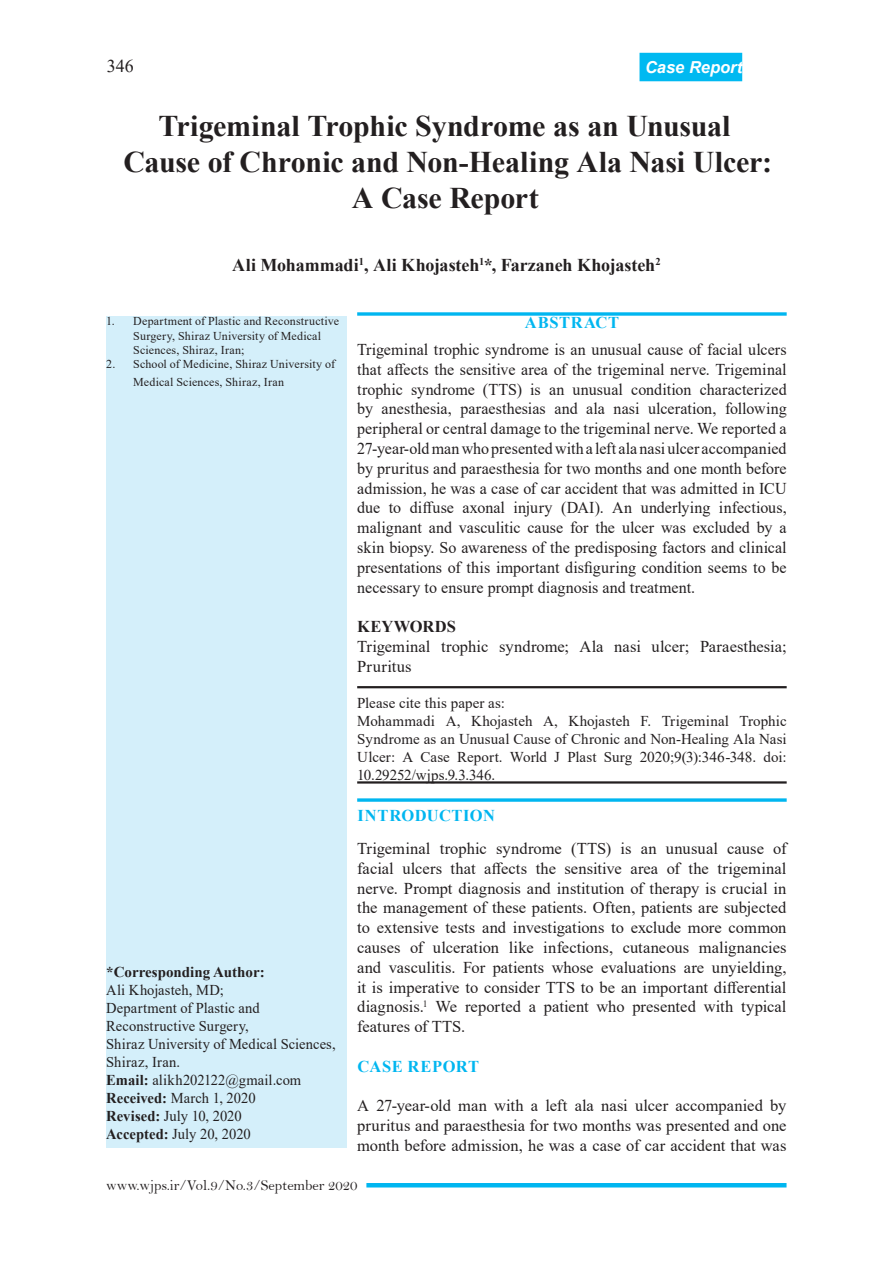
<style>
.page{position:relative;width:893px;height:1263px;background:#fff}
.page>*{position:absolute;margin:0;border:0;box-sizing:border-box;transform-origin:0 0}
.t1{font:700 30px/36px "Times New Roman";letter-spacing:-.01em;color:#231f20;text-align:center}
.t2{font:700 18px "Times New Roman";letter-spacing:-.005em;color:#231f20}
.t3{font:16.5px/19.8px "Times New Roman";color:#231f20;text-align:justify}
.t4{font:700 16.5px "Times New Roman";letter-spacing:.03em;color:#00b6f0}
.t5{font:italic 700 16.5px "Arial";color:#fff}
.t6{font:700 16.5px "Times New Roman";letter-spacing:.05em;color:#00b6f0}
.t7{font:700 16.5px "Times New Roman";letter-spacing:.005em;color:#231f20}
.t8{font:15px/18px "Times New Roman";letter-spacing:.005em;color:#231f20}
.t9{font:15px "Bell";color:#231f20}
.t10{font:700 15px "Times New Roman";color:#231f20}
.t11{font:12px/14.4px "Times New Roman";letter-spacing:.015em;color:#231f20}
.s1{font-weight:700}
</style>
<div class="page">
<hr style="left:366px;top:1183px;width:420px;height:4px;background:#00b6f0">
<svg style="left:357px;top:312px;width:430px;height:4px;background:#27c1f2"></svg>
<hr style="left:357px;top:686px;width:430px;height:2px;background:#231f20">
<hr style="left:357px;top:781px;width:430px;height:2px;background:#231f20">
<svg style="left:357px;top:798px;width:430px;height:4px;background:#27c1f2"></svg>
<div style="left:106px;top:317px;width:241px;height:831px;background:#d4effa"></div>
<div style="left:639px;top:53px;width:103px;height:28px;background:#00b9f1"></div>
<p class="t5" style="left:645px;top:56px;width:99px">Case Report</p>
<h1 class="t1" style="left:124px;top:107px;width:650px">Trigeminal Trophic Syndrome as an Unusual<br>Cause of Chronic and Non-Healing Ala Nasi Ulcer:<br>A Case Report</h1>
<p class="t2" style="left:232px;top:252px;width:430px">Ali Mohammadi<sup>1</sup>, Ali Khojasteh<sup>1</sup>*, Farzaneh Khojasteh<sup>2</sup></p>
<p class="t11" style="left:133px;top:313px;width:207px;text-indent:-27px">1. Department of Plastic and Reconstructive<br>Surgery, Shiraz University of Medical<br>Sciences, Shiraz, Iran;</p>
<p class="t11" style="left:133px;top:355px;width:203px;line-height:18px;text-indent:-27px">2. School of Medicine, Shiraz University of<br>Medical Sciences, Shiraz, Iran</p>
<p class="t10" style="left:106px;top:961px;width:160px">*Corresponding Author:</p>
<p class="t8" style="left:106px;top:981px;width:231px">Ali Khojasteh, MD;<br>Department of Plastic and<br>Reconstructive Surgery,<br>Shiraz University of Medical Sciences,<br>Shiraz, Iran.<br><span class="s1">Email:</span> alikh202122@gmail.com<br><span class="s1">Received:</span> March 1, 2020<br><span class="s1">Revised:</span> July 10, 2020<br><span class="s1">Accepted:</span> July 20, 2020</p>
<p class="t6" style="left:525px;top:311px;width:96px">ABSTRACT</p>
<p class="t3" style="left:357px;top:339px;width:431px">Trigeminal trophic syndrome is an unusual cause of facial ulcers that affects the sensitive area of the trigeminal nerve. Trigeminal trophic syndrome (TTS) is an unusual condition characterized by anesthesia, paraesthesias and ala nasi ulceration, following peripheral or central damage to the trigeminal nerve. We reported a 27-year-old man who presented with a left ala nasi ulcer accompanied by pruritus and paraesthesia for two months and one month before admission, he was a case of car accident that was admitted in ICU due to diffuse axonal injury (DAI). An underlying infectious, malignant and vasculitic cause for the ulcer was excluded by a skin biopsy. So awareness of the predisposing factors and clinical presentations of this important disfiguring condition seems to be necessary to ensure prompt diagnosis and treatment.</p>
<p class="t7" style="left:357px;top:615px;width:100px">KEYWORDS</p>
<p class="t3" style="left:357px;top:636px;width:431px">Trigeminal trophic syndrome; Ala nasi ulcer; Paraesthesia;<br>Pruritus</p>
<p class="t8" style="left:357px;top:693px;width:431px">Please cite this paper as:<br>Mohammadi A, Khojasteh A, Khojasteh F. Trigeminal Trophic Syndrome as an Unusual Cause of Chronic and Non-Healing Ala Nasi Ulcer: A Case Report. World J Plast Surg 2020;9(3):346-348. doi:<br>10.29252/wjps.9.3.346.</p>
<p class="t4" style="left:357px;top:804px;width:139px">INTRODUCTION</p>
<p class="t3" style="left:357px;top:838px;width:431px">Trigeminal trophic syndrome (TTS) is an unusual cause of facial ulcers that affects the sensitive area of the trigeminal nerve. Prompt diagnosis and institution of therapy is crucial in the management of these patients. Often, patients are subjected to extensive tests and investigations to exclude more common causes of ulceration like infections, cutaneous malignancies and vasculitis. For patients whose evaluations are unyielding, it is imperative to consider TTS to be an important differential diagnosis.<sup>1</sup> We reported a patient who presented with typical features of TTS.</p>
<p class="t4" style="left:357px;top:1054px;width:123px">CASE REPORT</p>
<p class="t3" style="left:357px;top:1095px;width:431px">A 27-year-old man with a left ala nasi ulcer accompanied by pruritus and paraesthesia for two months was presented and one month before admission, he was a case of car accident that was</p>
<p class="t9" style="left:106px;top:1176px;width:253px">www.wjps.ir/Vol.9/No.3/September 2020</p>
</div>
